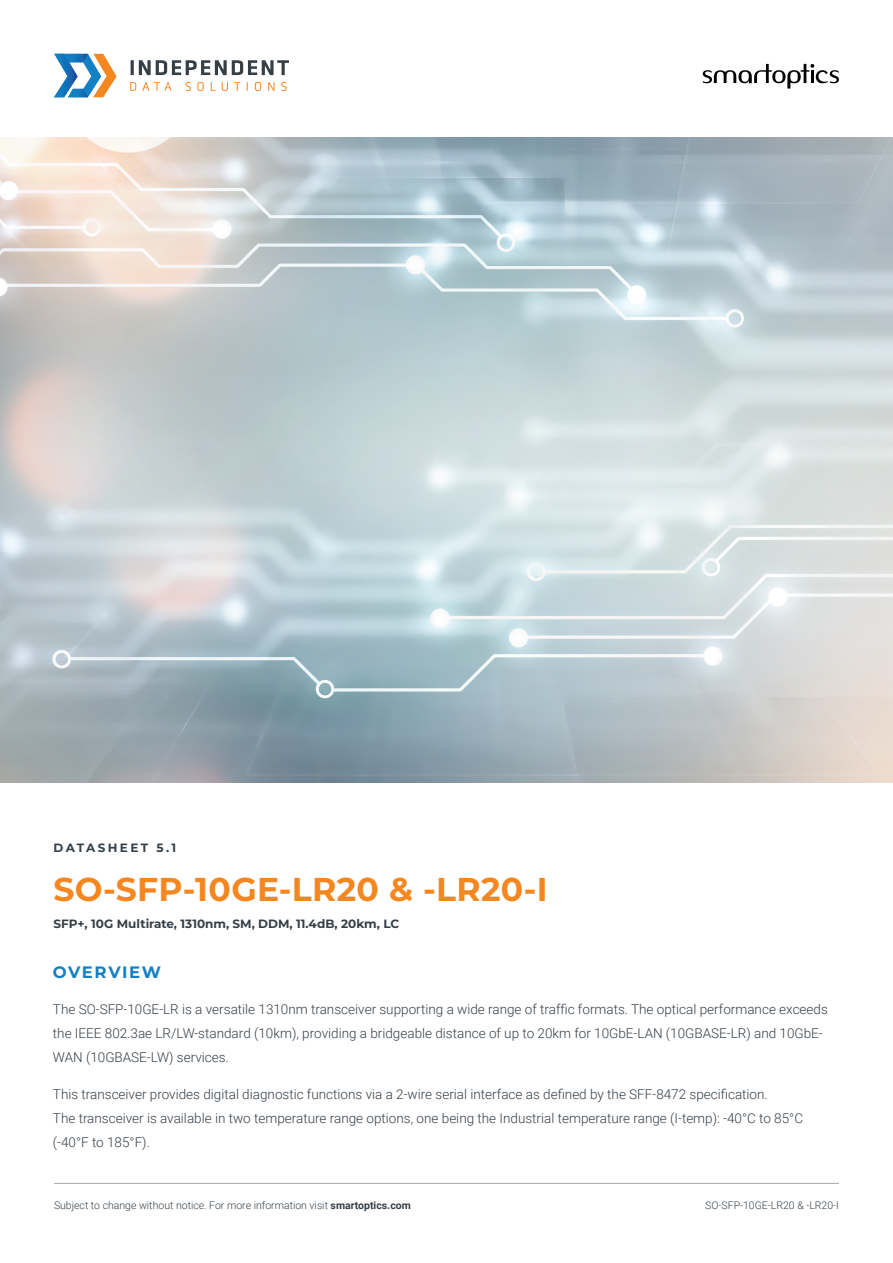
<style>
.page{position:relative;width:893px;height:1263px;background:#fff}
.page>*{position:absolute;margin:0;border:0;box-sizing:border-box;transform-origin:0 0}
.t1{font:700 33px "Montserrat";letter-spacing:.01em;color:#f58720}
.t2{font:700 16.5px "Montserrat";letter-spacing:.09em;color:#147fc3}
.t3{font:300 13.5px/24px "Roboto";color:#353f47}
.t4{font:700 12px "Montserrat";color:#353f47}
.t5{font:700 12px "Montserrat";letter-spacing:.2em;color:#353f47}
.t6{font:300 10.5px "Roboto";color:#353f47}
.s1{font-weight:700}
</style>
<div class="page">
<hr style="left:54px;top:1183px;width:785px;height:1px;background:#a8a9ad">
<svg style="left:131px;top:60px;width:158px;height:15px"></svg>
<svg style="left:130px;top:82px;width:6px;height:9px"></svg>
<svg style="left:142px;top:82px;width:30px;height:9px"></svg>
<svg style="left:186px;top:82px;width:5px;height:9px"></svg>
<svg style="left:197px;top:82px;width:7px;height:9px"></svg>
<svg style="left:211px;top:82px;width:5px;height:9px"></svg>
<svg style="left:222px;top:82px;width:6px;height:9px"></svg>
<svg style="left:234px;top:82px;width:6px;height:9px"></svg>
<svg style="left:255px;top:82px;width:6px;height:9px"></svg>
<svg style="left:268px;top:82px;width:7px;height:9px"></svg>
<svg style="left:281px;top:82px;width:6px;height:9px"></svg>
<svg style="left:54px;top:54px;width:63px;height:43px"></svg>
<svg style="left:703px;top:64px;width:136px;height:25px"></svg>
<p class="t5" style="left:53px;top:839px;width:124px">DATASHEET 5.1</p>
<h1 class="t1" style="left:53px;top:865px;width:496px">SO-SFP-10GE-LR20 &amp; -LR20-I</h1>
<p class="t4" style="left:53px;top:915px;width:347px">SFP+, 10G Multirate, 1310nm, SM, DDM, 11.4dB, 20km, LC</p>
<p class="t2" style="left:53px;top:960px;width:109px">OVERVIEW</p>
<p class="t3" style="left:53px;top:997px;width:776px">The SO-SFP-10GE-LR is a versatile 1310nm transceiver supporting a wide range of traffic formats. The optical performance exceeds the IEEE 802.3ae LR/LW-standard (10km), providing a bridgeable distance of up to 20km for 10GbE-LAN (10GBASE-LR) and 10GbE-<br>WAN (10GBASE-LW) services.</p>
<p class="t3" style="left:53px;top:1082px;width:752px">This transceiver provides digital diagnostic functions via a 2-wire serial interface as defined by the SFF-8472 specification.<br>The transceiver is available in two temperature range options, one being the Industrial temperature range (I-temp): -40°C to 85°C (-40°F to 185°F).</p>
<p class="t6" style="left:54px;top:1198px;width:358px">Subject to change without notice. For more information visit <span class="s1">smartoptics.com</span></p>
<p class="t6" style="left:705px;top:1198px;width:135px">SO-SFP-10GE-LR20 &amp; -LR20-I</p>
</div>
